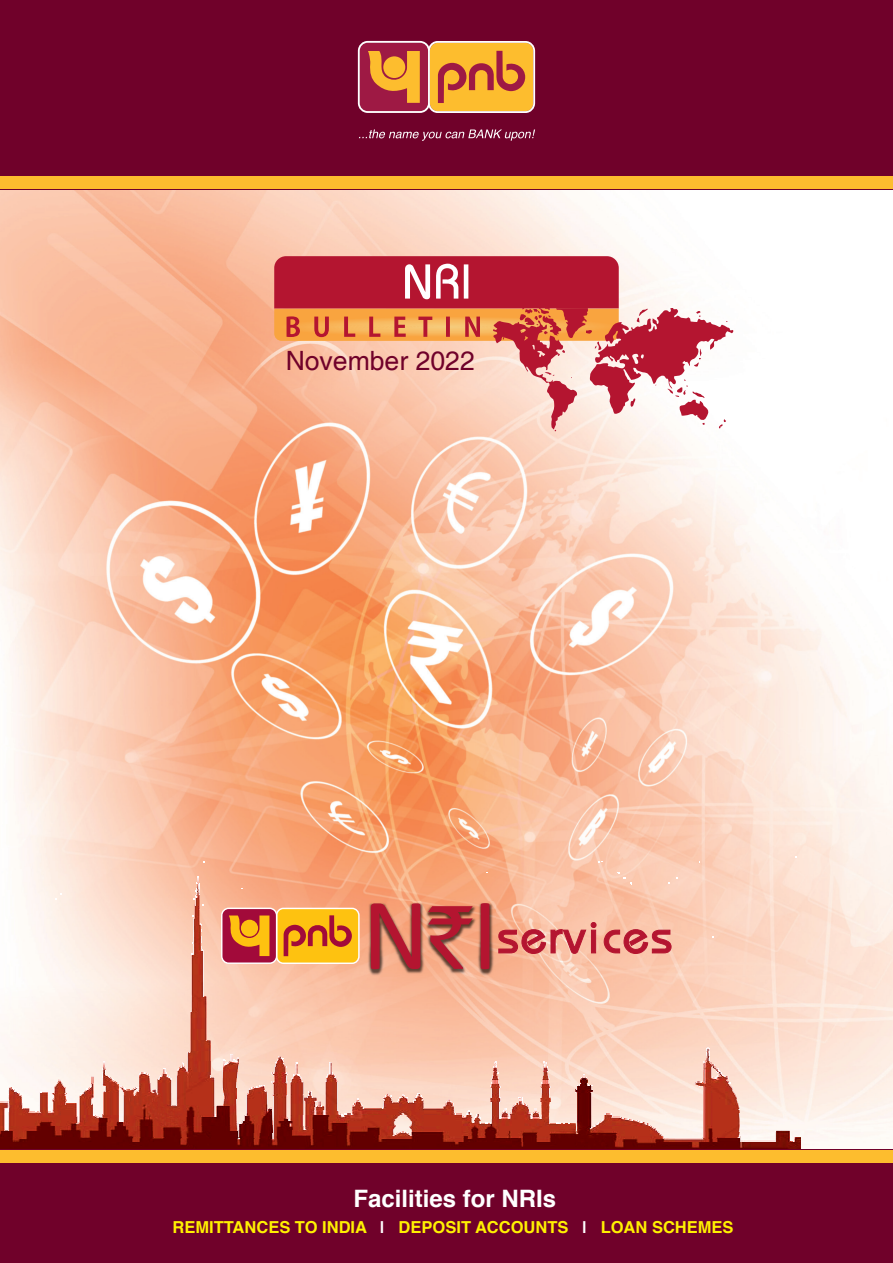
<style>
.page{position:relative;width:893px;height:1263px;background:#fff}
.page>*{position:absolute;margin:0;border:0;box-sizing:border-box;transform-origin:0 0}
.t1{font:26.55px "Helvetica";color:#70012a}
.t2{font:700 24px "Helvetica";color:#fff}
.t3{font:700 16.5px "Helvetica";color:#fff101}
.s1{color:#fff}
</style>
<div class="page">
<img style="left:0;top:189px;width:893px;height:961px">
<img style="left:0;top:1141px;width:800px;height:9px">
<img style="left:0;top:1141px;width:789px;height:1px">
<img style="left:0;top:1139px;width:741px;height:2px">
<img style="left:0;top:1137px;width:664px;height:2px">
<img style="left:702px;top:1136px;width:39px;height:3px">
<img style="left:0;top:1130px;width:239px;height:8px">
<img style="left:274px;top:1135px;width:389px;height:3px">
<img style="left:703px;top:1131px;width:36px;height:5px">
<img style="left:411px;top:1133px;width:250px;height:2px">
<img style="left:239px;top:1123px;width:34px;height:14px">
<img style="left:411px;top:1131px;width:248px;height:3px">
<svg style="left:394px;top:1131px;width:17px;height:4px"></svg>
<img style="left:578px;top:1130px;width:80px;height:2px">
<svg style="left:776px;top:1130px;width:24px;height:11px"></svg>
<img style="left:274px;top:1129px;width:119px;height:6px">
<img style="left:578px;top:1128px;width:78px;height:2px">
<img style="left:411px;top:1123px;width:164px;height:8px">
<img style="left:304px;top:1129px;width:89px;height:1px">
<img style="left:306px;top:1125px;width:90px;height:4px">
<img style="left:409px;top:1127px;width:166px;height:1px">
<img style="left:274px;top:1123px;width:29px;height:6px">
<img style="left:592px;top:1126px;width:61px;height:2px">
<img style="left:9px;top:1122px;width:229px;height:8px">
<svg style="left:578px;top:1126px;width:14px;height:2px"></svg>
<img style="left:596px;top:1125px;width:54px;height:1px">
<img style="left:596px;top:1123px;width:52px;height:2px">
<img style="left:306px;top:1116px;width:93px;height:9px">
<img style="left:411px;top:1122px;width:54px;height:1px">
<img style="left:599px;top:1121px;width:44px;height:2px">
<img style="left:79px;top:1121px;width:143px;height:2px">
<img style="left:407px;top:1117px;width:58px;height:5px">
<img style="left:601px;top:1121px;width:38px;height:1px">
<img style="left:602px;top:1120px;width:34px;height:1px">
<img style="left:79px;top:1118px;width:39px;height:3px">
<img style="left:9px;top:1111px;width:68px;height:12px">
<img style="left:123px;top:1116px;width:99px;height:5px">
<img style="left:405px;top:1114px;width:58px;height:3px">
<img style="left:346px;top:1114px;width:55px;height:2px">
<img style="left:351px;top:1113px;width:51px;height:1px">
<img style="left:404px;top:1113px;width:51px;height:1px">
<svg style="left:603px;top:1113px;width:29px;height:7px"></svg>
<img style="left:703px;top:1107px;width:37px;height:24px">
<img style="left:352px;top:1108px;width:103px;height:5px">
<svg style="left:51px;top:1111px;width:67px;height:7px"></svg>
<img style="left:53px;top:1104px;width:23px;height:7px">
<img style="left:0;top:1108px;width:5px;height:22px">
<img style="left:9px;top:1108px;width:20px;height:3px">
<img style="left:383px;top:1102px;width:40px;height:6px">
<img style="left:216px;top:1106px;width:6px;height:10px">
<img style="left:123px;top:1105px;width:91px;height:11px">
<img style="left:79px;top:1104px;width:14px;height:11px">
<img style="left:703px;top:1098px;width:35px;height:9px">
<img style="left:176px;top:1078px;width:38px;height:27px">
<svg style="left:444px;top:1099px;width:10px;height:9px"></svg>
<svg style="left:353px;top:1098px;width:11px;height:10px"></svg>
<img style="left:703px;top:1094px;width:33px;height:5px">
<img style="left:123px;top:1096px;width:49px;height:9px">
<svg style="left:383px;top:1093px;width:25px;height:10px"></svg>
<svg style="left:414px;top:1093px;width:9px;height:10px"></svg>
<img style="left:578px;top:1093px;width:13px;height:33px">
<img style="left:40px;top:1092px;width:8px;height:19px">
<img style="left:703px;top:1089px;width:31px;height:5px">
<img style="left:103px;top:1096px;width:15px;height:19px">
<svg style="left:0;top:1087px;width:23px;height:21px"></svg>
<svg style="left:52px;top:1080px;width:15px;height:24px"></svg>
<img style="left:171px;top:1079px;width:1px;height:13px">
<svg style="left:79px;top:1076px;width:15px;height:28px"></svg>
<img style="left:176px;top:1071px;width:35px;height:7px">
<svg style="left:576px;top:1074px;width:17px;height:19px"></svg>
<img style="left:178px;top:1070px;width:32px;height:2px">
<svg style="left:178px;top:1063px;width:9px;height:8px"></svg>
<svg style="left:103px;top:1061px;width:68px;height:35px;background:#e0a495"></svg>
<svg style="left:465px;top:1061px;width:104px;height:62px;background:#edb8a6"></svg>
<svg style="left:222px;top:1054px;width:124px;height:69px;background:#d58977"></svg>
<img style="left:187px;top:1052px;width:23px;height:18px">
<svg style="left:190px;top:1050px;width:20px;height:2px"></svg>
<svg style="left:697px;top:1047px;width:35px;height:42px"></svg>
<img style="left:190px;top:1041px;width:20px;height:9px">
<svg style="left:190px;top:1039px;width:17px;height:2px"></svg>
<img style="left:190px;top:1011px;width:16px;height:28px">
<img style="left:192px;top:996px;width:14px;height:15px">
<img style="left:192px;top:955px;width:11px;height:41px">
<svg style="left:56px;top:893px;width:5px;height:7px"></svg>
<svg style="left:192px;top:876px;width:11px;height:79px"></svg>
<svg style="left:617px;top:872px;width:15px;height:12px"></svg>
<div style="left:0;top:1150px;width:893px;height:113px;background:#70012a"></div>
<div style="left:0;top:1150px;width:893px;height:12px;background:#fdbd2e"></div>
<div style="left:0;top:0;width:893px;height:189px;background:#70012a"></div>
<div style="left:0;top:176px;width:893px;height:13px;background:#fdbd2e"></div>
<svg style="left:221px;top:908px;width:139px;height:56px;background:#de8732"></svg>
<img style="left:366px;top:902px;width:129px;height:74px">
<svg style="left:371px;top:903px;width:118px;height:66px;background:#c75e56"></svg>
<svg style="left:498px;top:922px;width:173px;height:32px;background:#df8179"></svg>
<svg style="left:274px;top:256px;width:459px;height:175px"></svg>
<svg style="left:358px;top:41px;width:177px;height:72px;background:#da8643"></svg>
<svg style="left:359px;top:129px;width:176px;height:12px"></svg>
<h1 class="t1" style="left:286px;top:346px;width:191px">November 2022</h1>
<h2 class="t2" style="left:353px;top:1179px;width:204px">Facilities for NRIs</h2>
<p class="t3" style="left:172px;top:1214px;width:563px">REMITTANCES TO INDIA <span class="s1">|</span> DEPOSIT ACCOUNTS <span class="s1">|</span> LOAN SCHEMES</p>
</div>
